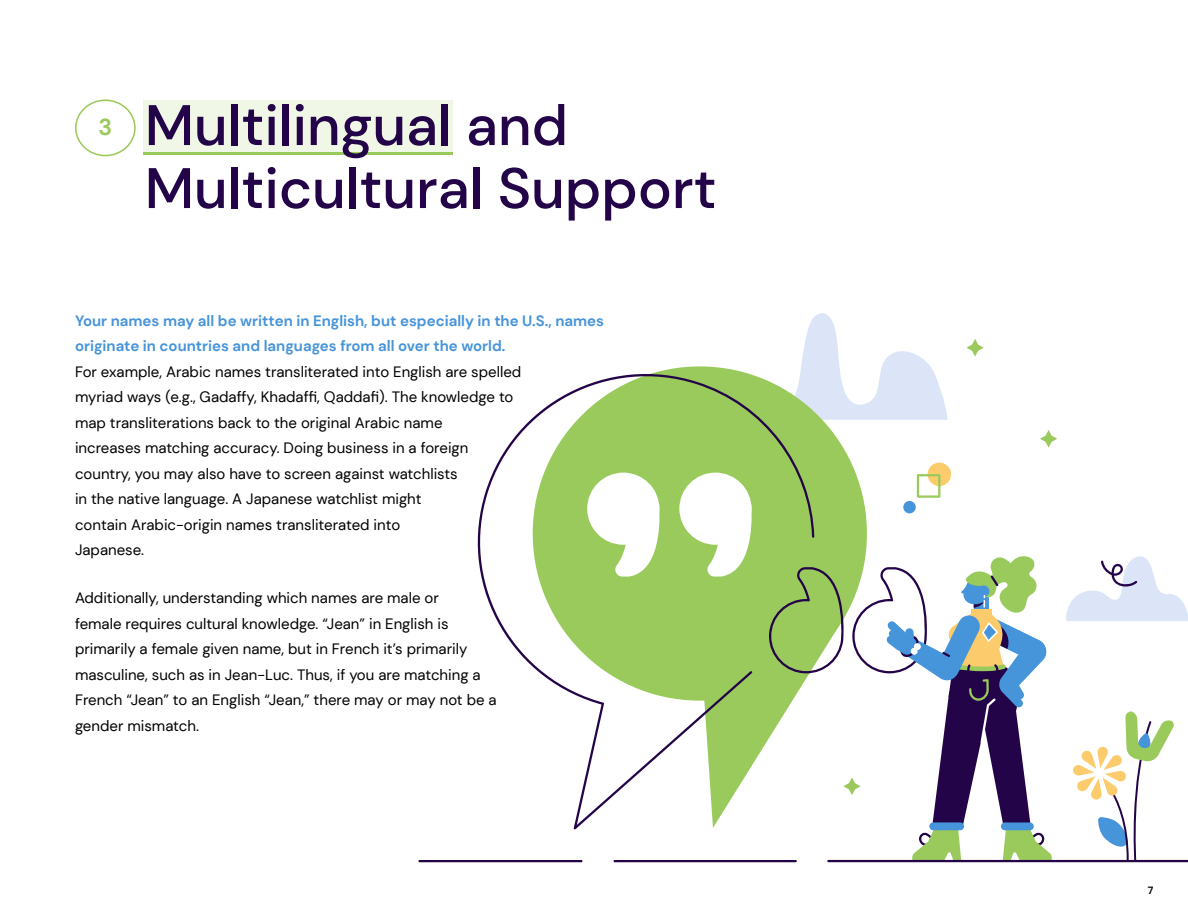
<style>
.page{position:relative;width:1188px;height:918px;background:#fff}
.page>*{position:absolute;margin:0;border:0;box-sizing:border-box;transform-origin:0 0}
.t1{font:500 57px/63px "DM Sans";color:#240448}
.t2{font:700 23.1px "DM Sans";color:#9aca5c}
.t3{font:15px/25.5px "DM Sans";color:#000}
.t4{font:700 10.5px "DM Sans";color:#000}
.s1{font-weight:700;color:#4694d9}
</style>
<div class="page">
<svg style="left:802px;top:313px;width:146px;height:107px"></svg>
<svg style="left:967px;top:339px;width:17px;height:18px"></svg>
<svg style="left:1040px;top:430px;width:17px;height:18px"></svg>
<div style="left:928px;top:463px;width:23px;height:23px;background:#fccb6c;border-radius:50%"></div>
<div style="left:903px;top:501px;width:13px;height:12px;background:#4694d9;border-radius:50%"></div>
<svg style="left:917px;top:474px;width:23px;height:24px"></svg>
<svg style="left:814px;top:365px;width:54px;height:140px"></svg>
<svg style="left:477px;top:356px;width:337px;height:473px"></svg>
<div style="left:587px;top:473px;width:72px;height:72px;background:#fff;border-radius:50%"></div>
<svg style="left:613px;top:505px;width:52px;height:72px"></svg>
<div style="left:679px;top:473px;width:72px;height:72px;background:#fff;border-radius:50%"></div>
<svg style="left:698px;top:505px;width:490px;height:357px"></svg>
<hr style="left:614px;top:860px;width:183px;height:2px;background:#240448">
<hr style="left:418px;top:860px;width:164px;height:2px;background:#240448">
<div style="left:143px;top:100px;width:310px;height:52px;background:#f0f7e7"></div>
<hr style="left:143px;top:152px;width:310px;height:2px;background:#9aca5c">
<div style="left:75px;top:99px;width:61px;height:57px;border:2px solid #9aca5c;border-radius:50%"></div>
<p class="t2" style="left:98px;top:113px;width:15px">3</p>
<p class="t1" style="left:145px;top:93px;width:573px">Multilingual and<br>Multicultural Support</p>
<p class="t3" style="left:75px;top:307px;width:531px"><span class="s1">Your names may all be written in English, but especially in the U.S., names originate in countries and languages from all over the world.<br></span>For example, Arabic names transliterated into English are spelled<br>myriad ways (e.g., Gadaffy, Khadaffi, Qaddafi). The knowledge to<br>map transliterations back to the original Arabic name<br>increases matching accuracy. Doing business in a foreign<br>country, you may also have to screen against watchlists<br>in the native language. A Japanese watchlist might<br>contain Arabic-origin names transliterated into<br>Japanese.</p>
<p class="t3" style="left:75px;top:585px;width:423px">Additionally, understanding which names are male or<br>female requires cultural knowledge. “Jean” in English is primarily a female given name, but in French it’s primarily masculine, such as in Jean-Luc. Thus, if you are matching a French “Jean” to an English “Jean,” there may or may not be a gender mismatch.</p>
<p class="t4" style="left:1148px;top:884px;width:7px">7</p>
</div>
